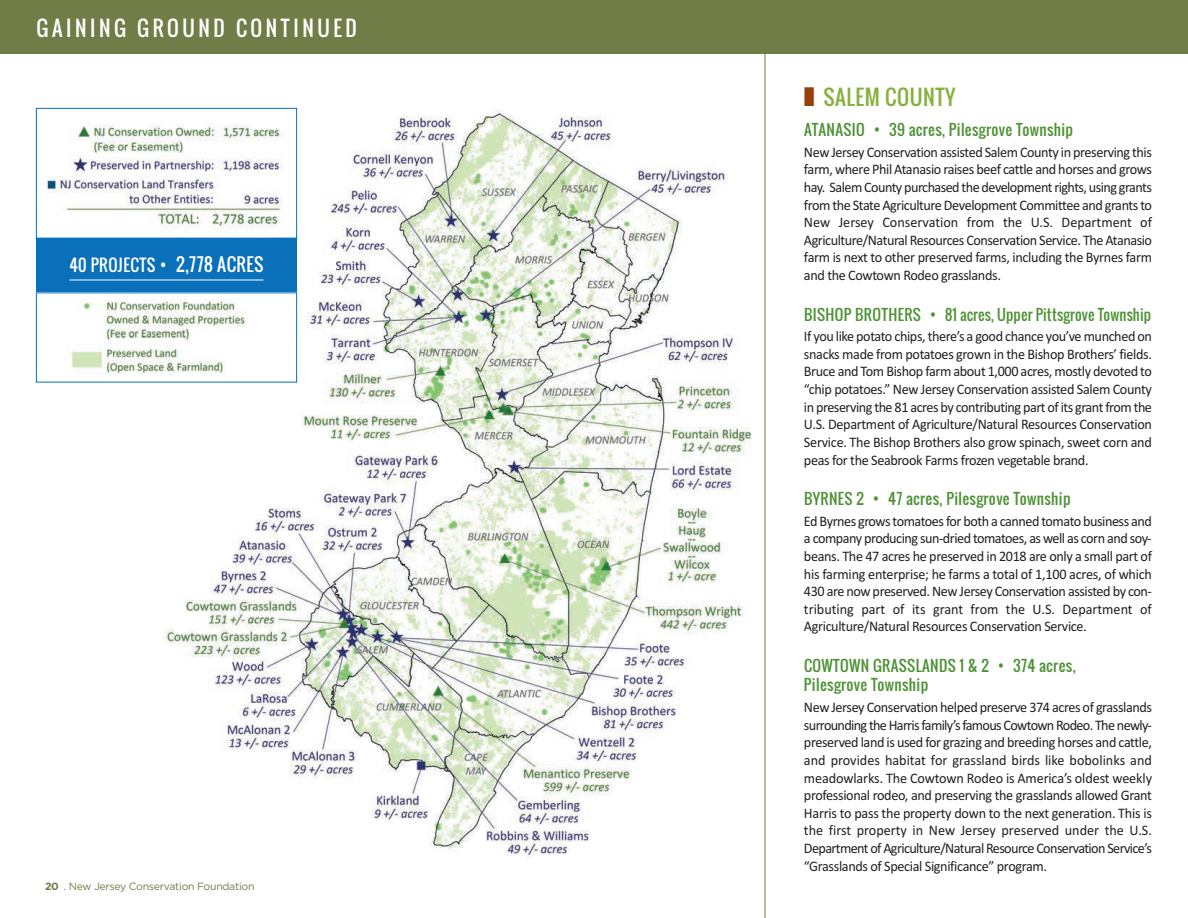
<style>
.page{position:relative;width:1188px;height:918px;background:#fff}
.page>*{position:absolute;margin:0;border:0;box-sizing:border-box;transform-origin:0 0}
.t1{font:21px "Oswald";letter-spacing:.175em;color:#fff}
.t2{font:21px "Oswald";letter-spacing:.025em;color:#86b13c}
.t3{font:16.5px "Oswald";letter-spacing:.025em;color:#fff}
.t4{font:15px/19.5px "Oswald";letter-spacing:.025em;color:#4f9236}
.t5{font:14.7px/17.5px "Calibri";letter-spacing:-.025em;color:#231f20;text-align:justify}
.t6{font:10.5px "Gotham";letter-spacing:-.025em;color:#707d46}
.s1{font-size:18px}
.s2{font-weight:700}
.s3{color:#96400e}
</style>
<div class="page">
<img style="left:118px;top:107px;width:633px;height:750px">
<div style="left:0;top:0;width:1188px;height:54px;background:#707d46"></div>
<hr style="left:765px;top:54px;width:1px;height:864px;background:#707d46">
<div style="left:37px;top:109px;width:259px;height:129px;background:#fff"></div>
<div style="left:36px;top:108px;width:261px;height:130px;border:1px solid #0970b9"></div>
<div style="left:36px;top:238px;width:261px;height:54px;background:#0970b9"></div>
<hr style="left:69px;top:280px;width:195px;height:1px;background:#fff">
<div style="left:37px;top:293px;width:259px;height:89px;background:#fff"></div>
<img style="left:70px;top:299px;width:177px;height:78px">
<img style="left:46px;top:125px;width:236px;height:103px">
<div style="left:420px;top:790px;width:17px;height:14px;background:#fff"></div>
<p class="t1" style="left:37px;top:18px;width:322px">GAINING GROUND CONTINUED</p>
<p class="t3" style="left:69px;top:258px;width:196px">40 PROJECTS • <span class="s1">2,778 ACRES</span></p>
<p class="t6" style="left:45px;top:883px;width:211px"><span class="s2">20</span> . New Jersey Conservation Foundation</p>
<p class="t2" style="left:804px;top:88px;width:153px"><span class="s3">■</span> SALEM COUNTY</p>
<p class="t4" style="left:804px;top:121px;width:271px">ATANASIO • 39 acres, Pilesgrove Township</p>
<p class="t5" style="left:804px;top:144px;width:350px">New Jersey Conservation assisted Salem County in preserving this farm, where Phil Atanasio raises beef cattle and horses and grows hay. Salem County purchased the development rights, using grants from the State Agriculture Development Committee and grants to New Jersey Conservation from the U.S. Department of Agriculture/Natural Resources Conservation Service. The Atanasio farm is next to other preserved farms, including the Byrnes farm and the Cowtown Rodeo grasslands.</p>
<p class="t4" style="left:804px;top:306px;width:349px">BISHOP BROTHERS • 81 acres, Upper Pittsgrove Township</p>
<p class="t5" style="left:804px;top:329px;width:350px">If you like potato chips, there’s a good chance you’ve munched on snacks made from potatoes grown in the Bishop Brothers’ fields.<br>Bruce and Tom Bishop farm about 1,000 acres, mostly devoted to “chip potatoes.” New Jersey Conservation assisted Salem County in preserving the 81 acres by contributing part of its grant from the U.S. Department of Agriculture/Natural Resources Conservation Service. The Bishop Brothers also grow spinach, sweet corn and peas for the Seabrook Farms frozen vegetable brand.</p>
<p class="t4" style="left:804px;top:490px;width:268px">BYRNES 2 • 47 acres, Pilesgrove Township</p>
<p class="t5" style="left:804px;top:513px;width:350px">Ed Byrnes grows tomatoes for both a canned tomato business and a company producing sun-dried tomatoes, as well as corn and soy&shy;beans. The 47 acres he preserved in 2018 are only a small part of his farming enterprise; he farms a total of 1,100 acres, of which 430 are now preserved. New Jersey Conservation assisted by con&shy;tributing part of its grant from the U.S. Department of Agriculture/Natural Resources Conservation Service.</p>
<p class="t4" style="left:804px;top:657px;width:273px">COWTOWN GRASSLANDS 1 &amp; 2 • 374 acres,<br>Pilesgrove Township</p>
<p class="t5" style="left:804px;top:700px;width:350px">New Jersey Conservation helped preserve 374 acres of grasslands surrounding the Harris family’s famous Cowtown Rodeo. The newly&shy;preserved land is used for grazing and breeding horses and cattle, and provides habitat for grassland birds like bobolinks and meadowlarks. The Cowtown Rodeo is America’s oldest weekly professional rodeo, and preserving the grasslands allowed Grant Harris to pass the property down to the next generation. This is the first property in New Jersey preserved under the U.S.<br>Department of Agriculture/Natural Resource Conservation Service’s “Grasslands of Special Significance” program.</p>
</div>
